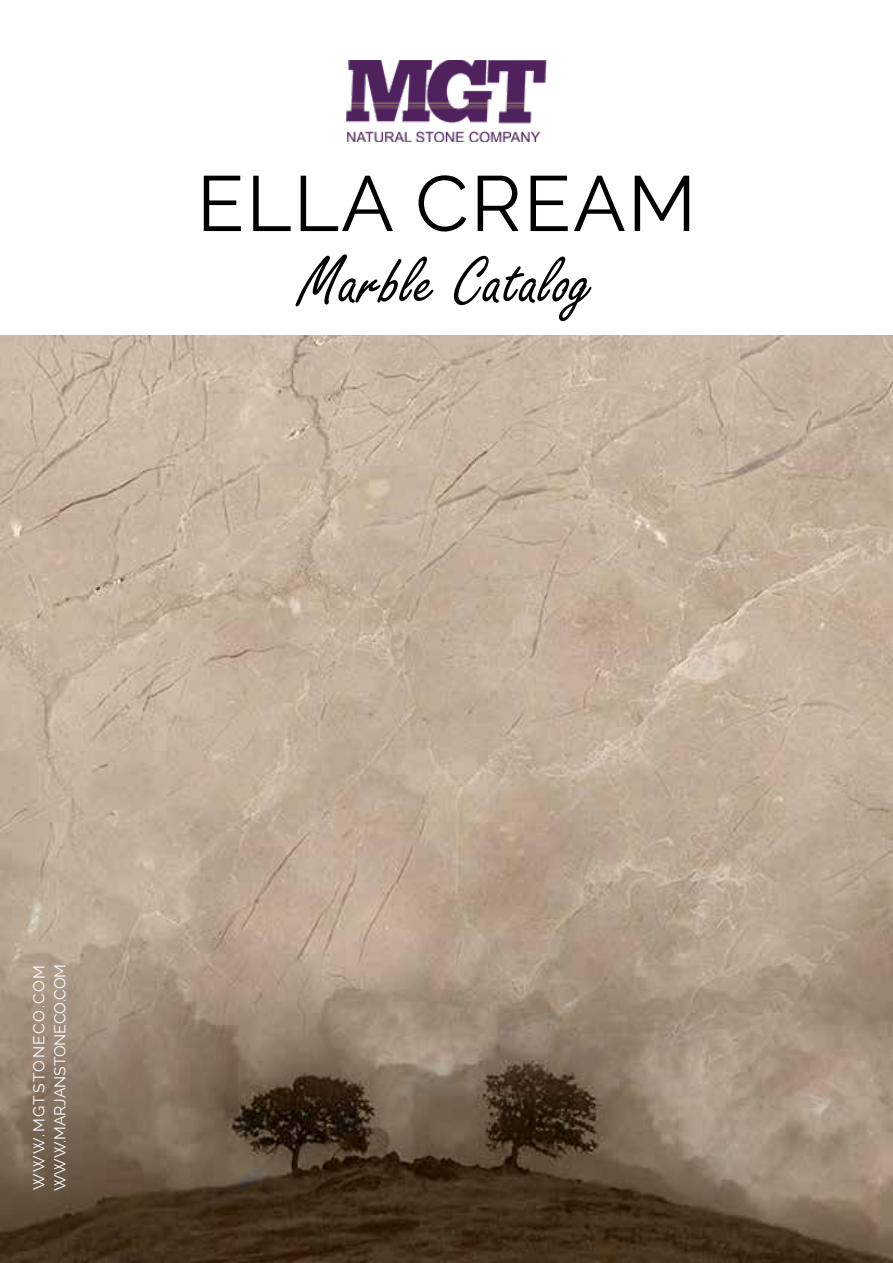
<style>
.page{position:relative;width:893px;height:1263px;background:#fff}
.page>*{position:absolute;margin:0;border:0;box-sizing:border-box;transform-origin:0 0}
.t1{font:78px "Raleway";letter-spacing:.025em;color:#000}
.t2{font:72px "Freestyle Script";color:#000}
.t3{font:15.75px/21px "Raleway";letter-spacing:-.005em;color:#fff}
</style>
<div class="page">
<img style="left:0;top:336px;width:893px;height:927px">
<img style="left:346px;top:60px;width:201px;height:81px">
<h1 class="t1" style="left:197px;top:158px;width:501px">ELLA CREAM</h1>
<h2 class="t2" style="left:300px;top:242px;width:295px">Marble Catalog</h2>
<p class="t3" style="left:28px;top:1191px;width:229px;rotate:-90deg">WWW.MGTSTONECO.COM<br>WWW.MARJANSTONECO.COM</p>
</div>
